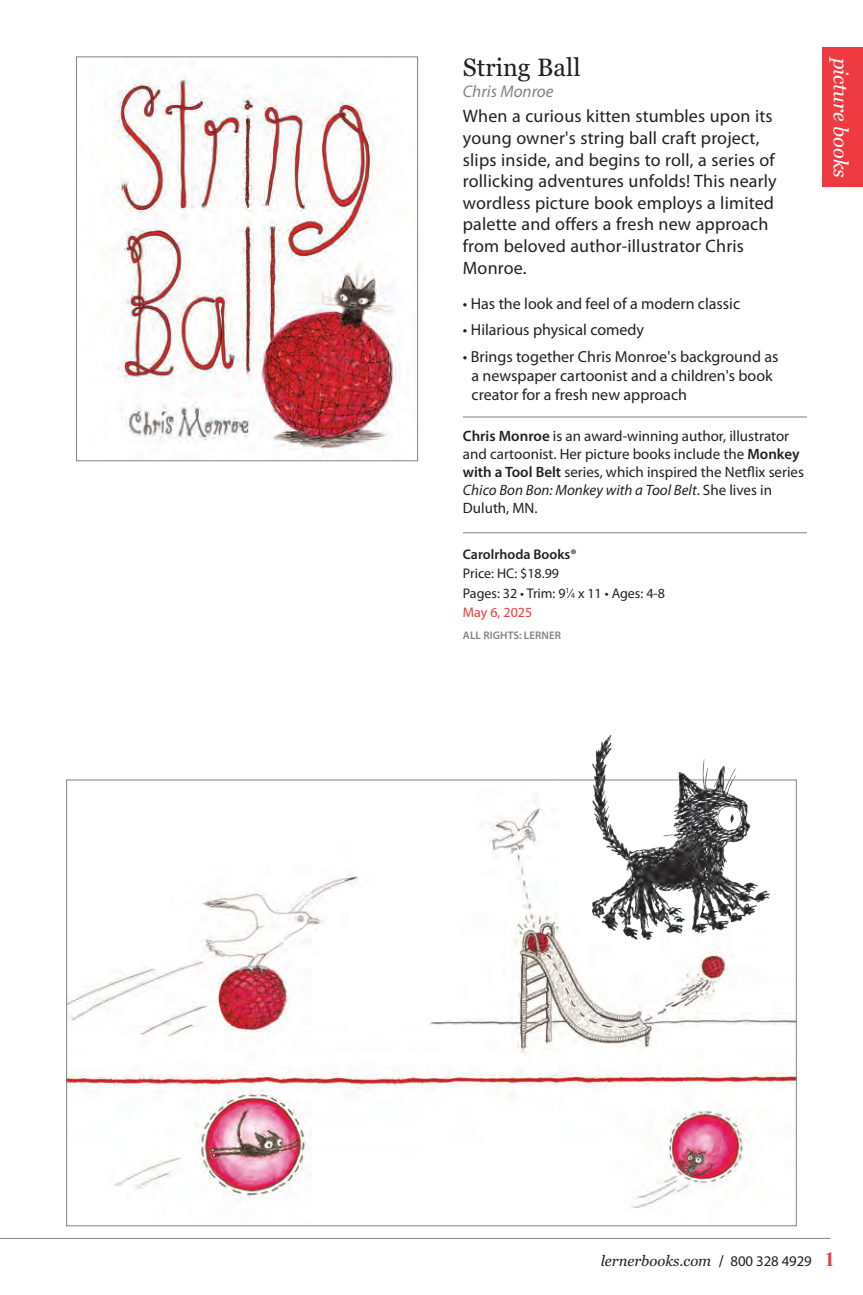
<style>
.page{position:relative;width:863px;height:1295px;background:#fff}
.page>*{position:absolute;margin:0;border:0;box-sizing:border-box;transform-origin:0 0}
.t1{font:25px "Georgia";color:#231f20}
.t2{font:italic 20px "Georgia";color:#fff}
.t3{font:18px/21.6px "Myriad Pro";letter-spacing:.01em;color:#231f20}
.t4{font:italic 17px "Myriad Pro";color:#808285}
.t5{font:16px/19.2px "Myriad Pro";color:#231f20}
.t6{font:15px/18px "Myriad Pro";color:#231f20}
.t7{font:italic 14.8px "Georgia";color:#231f20}
.t8{font:14px/19.4px "Myriad Pro";color:#231f20}
.t9{font:600 14px "Myriad Pro";color:#231f20}
.t10{font:600 11px "Myriad Pro";letter-spacing:.01em;color:#808285}
.s1{font-weight:600}
.s2{font-style:italic}
.s3{font-size:7.6px}
.s4{color:#ee3a41}
.s5{font-family:"Knockout 31 Junior Middlewt";font-style:normal}
.s6{font-family:"Myriad Pro";font-style:normal}
.s7{font-family:"Times New Roman";font-weight:700;font-style:normal;font-size:20px;color:#ee3a41}
</style>
<div class="page">
<div style="left:822px;top:47px;width:41px;height:140px;background:#ee3a41"></div>
<hr style="left:0;top:1238px;width:830px;height:1px;background:#808285">
<hr style="left:463px;top:417px;width:344px;height:1px;background:#808285">
<hr style="left:463px;top:532px;width:344px;height:1px;background:#808285">
<img style="left:112px;top:75px;width:288px;height:384px">
<div style="left:76px;top:57px;width:342px;height:404px;border:1px solid #808285"></div>
<img style="left:68px;top:800px;width:726px;height:408px">
<img style="left:566px;top:735px;width:230px;height:229px">
<h1 class="t1" style="left:463px;top:52px;width:119px">String Ball</h1>
<p class="t4" style="left:463px;top:80px;width:92px">Chris Monroe</p>
<p class="t3" style="left:463px;top:105px;width:315px">When a curious kitten stumbles upon its young owner's string ball craft project, slips inside, and begins to roll, a series of rollicking adventures unfolds! This nearly wordless picture book employs a limited palette and offers a fresh new approach from beloved author-illustrator Chris Monroe.</p>
<p class="t5" style="left:463px;top:293px;width:279px">• Has the look and feel of a modern classic</p>
<p class="t5" style="left:463px;top:320px;width:183px">• Hilarious physical comedy</p>
<p class="t5" style="left:471px;top:346px;width:308px;text-indent:-9px">• Brings together Chris Monroe's background as a newspaper cartoonist and a children's book creator for a fresh new approach</p>
<p class="t6" style="left:463px;top:427px;width:343px"><span class="s1">Chris Monroe</span> is an award-winning author, illustrator and cartoonist. Her picture books include the <span class="s1">Monkey with a Tool Belt</span> series, which inspired the Netflix series <span class="s2">Chico Bon Bon: Monkey with a Tool Belt</span>. She lives in Duluth, MN.</p>
<p class="t9" style="left:463px;top:545px;width:115px">Carolrhoda Books®</p>
<p class="t8" style="left:463px;top:563px;width:204px">Price: HC: $18.99<br>Pages: 32 • Trim: 9<sup>1</sup>⁄<span class="s3">4</span> x 11 • Ages: 4-8<br><span class="s4">May 6, 2025</span></p>
<p class="t10" style="left:463px;top:628px;width:100px">ALL RIGHTS: LERNER</p>
<p class="t2" style="left:853px;top:58px;width:122px;rotate:90deg">picture books</p>
<p class="t7" style="left:600px;top:1251px;width:236px">lernerbooks.com <span class="s5">/</span> <span class="s6">800 328 4929</span> <span class="s7">1</span></p>
</div>
